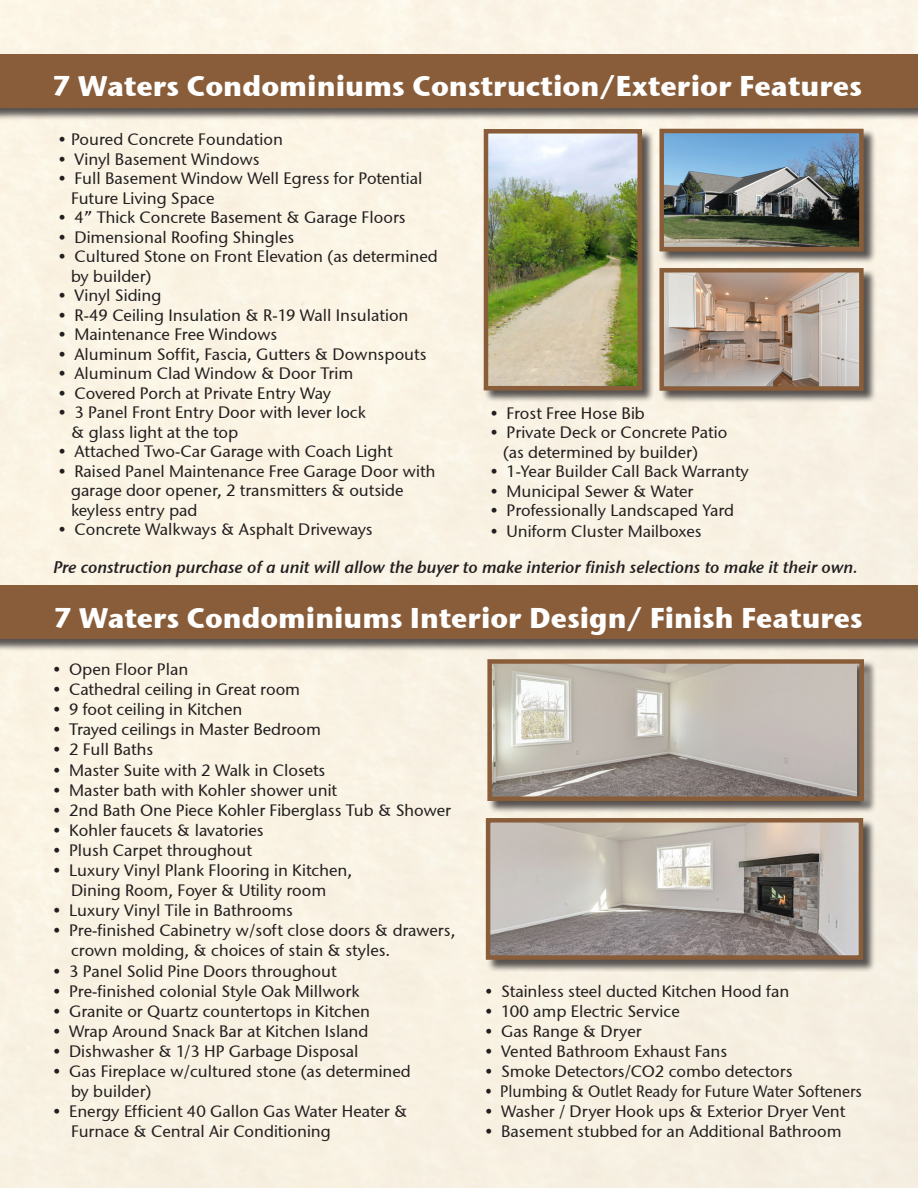
<style>
.page{position:relative;width:918px;height:1188px;background:#fff}
.page>*{position:absolute;margin:0;border:0;box-sizing:border-box;transform-origin:0 0}
.t1{font:28.5px "Stone Sans ITCTT Bold";color:#fff}
.t2{font:16.8px "Stone Sans Sem ITCTT Semi Ita";color:#231f20}
.t3{font:16.5px/19.5px "Stone Sans ITCTT Medium";color:#231f20}
.t4{font:16.5px "Stone Sans ITCTT Medium";color:#231f20;scale:.94 1}
</style>
<div class="page">
<div style="left:0;top:586px;width:918px;height:66px;background:#231f20;opacity:.75"></div>
<div style="left:0;top:585px;width:918px;height:54px;background:#895d39"></div>
<div style="left:0;top:54px;width:918px;height:67px;background:#231f20;opacity:.75"></div>
<div style="left:0;top:54px;width:918px;height:54px;background:#895d39"></div>
<div style="left:488px;top:660px;width:389px;height:153px;background:#231f20;opacity:.75"></div>
<img style="left:492px;top:664px;width:365px;height:132px">
<div style="left:487px;top:659px;width:377px;height:142px;border:4px solid #895d39"></div>
<div style="left:486px;top:818px;width:390px;height:154px;background:#231f20;opacity:.75"></div>
<img style="left:491px;top:823px;width:367px;height:132px">
<div style="left:486px;top:818px;width:377px;height:142px;border:4px solid #895d39"></div>
<div style="left:660px;top:129px;width:216px;height:135px;background:#231f20;opacity:.75"></div>
<img style="left:664px;top:134px;width:195px;height:112px">
<div style="left:659px;top:129px;width:205px;height:122px;border:4px solid #895d39"></div>
<div style="left:484px;top:129px;width:171px;height:274px;background:#231f20;opacity:.75"></div>
<img style="left:489px;top:134px;width:148px;height:251px">
<div style="left:484px;top:129px;width:158px;height:261px;border:4px solid #895d39"></div>
<div style="left:660px;top:268px;width:216px;height:135px;background:#231f20;opacity:.75"></div>
<img style="left:664px;top:273px;width:195px;height:113px">
<div style="left:659px;top:268px;width:205px;height:123px;border:4px solid #895d39"></div>
<p class="t1" style="left:52px;top:67px;width:811px">7 Waters Condominiums Construction/Exterior Features</p>
<p class="t3" style="left:58px;top:130px;width:226px">• Poured Concrete Foundation</p>
<p class="t3" style="left:58px;top:149px;width:203px">• Vinyl Basement Windows</p>
<p class="t3" style="left:71px;top:169px;width:353px;text-indent:-13px">• Full Basement Window Well Egress for Potential<br>Future Living Space</p>
<p class="t3" style="left:58px;top:208px;width:349px">• 4” Thick Concrete Basement &amp; Garage Floors</p>
<p class="t3" style="left:58px;top:227px;width:237px">• Dimensional Roofing Shingles</p>
<p class="t3" style="left:71px;top:247px;width:368px;text-indent:-13px">• Cultured Stone on Front Elevation (as determined by builder)</p>
<p class="t3" style="left:58px;top:286px;width:104px">• Vinyl Siding</p>
<p class="t3" style="left:58px;top:305px;width:352px">• R-49 Ceiling Insulation &amp; R-19 Wall Insulation</p>
<p class="t3" style="left:58px;top:325px;width:220px">• Maintenance Free Windows</p>
<p class="t3" style="left:58px;top:344px;width:370px">• Aluminum Soffit, Fascia, Gutters &amp; Downspouts</p>
<p class="t3" style="left:58px;top:364px;width:297px">• Aluminum Clad Window &amp; Door Trim</p>
<p class="t3" style="left:58px;top:383px;width:274px">• Covered Porch at Private Entry Way</p>
<p class="t3" style="left:58px;top:403px;width:309px">• 3 Panel Front Entry Door with lever lock</p>
<p class="t3" style="left:71px;top:422px;width:169px">&amp; glass light at the top</p>
<p class="t3" style="left:58px;top:442px;width:336px">• Attached Two-Car Garage with Coach Light</p>
<p class="t3" style="left:71px;top:461px;width:366px;text-indent:-13px">• Raised Panel Maintenance Free Garage Door with garage door opener, 2 transmitters &amp; outside keyless entry pad</p>
<p class="t3" style="left:58px;top:520px;width:316px">• Concrete Walkways &amp; Asphalt Driveways</p>
<p class="t3" style="left:490px;top:403px;width:156px">• Frost Free Hose Bib</p>
<p class="t3" style="left:503px;top:423px;width:226px;text-indent:-13px">• Private Deck or Concrete Patio (as determined by builder)</p>
<p class="t3" style="left:490px;top:462px;width:260px">• 1-Year Builder Call Back Warranty</p>
<p class="t3" style="left:490px;top:481px;width:205px">• Municipal Sewer &amp; Water</p>
<p class="t3" style="left:490px;top:501px;width:245px">• Professionally Landscaped Yard</p>
<p class="t3" style="left:490px;top:522px;width:213px">• Uniform Cluster Mailboxes</p>
<p class="t2" style="left:53px;top:557px;width:806px">Pre construction purchase of a unit will allow the buyer to make interior finish selections to make it their own.</p>
<p class="t1" style="left:53px;top:599px;width:811px">7 Waters Condominiums Interior Design/ Finish Features</p>
<p class="t3" style="left:53px;top:659px;width:137px">• Open Floor Plan</p>
<p class="t3" style="left:53px;top:680px;width:249px">• Cathedral ceiling in Great room</p>
<p class="t3" style="left:53px;top:700px;width:191px">• 9 foot ceiling in Kitchen</p>
<p class="t3" style="left:53px;top:720px;width:269px">• Trayed ceilings in Master Bedroom</p>
<p class="t3" style="left:53px;top:740px;width:102px">• 2 Full Baths</p>
<p class="t3" style="left:53px;top:760px;width:274px">• Master Suite with 2 Walk in Closets</p>
<p class="t3" style="left:53px;top:780px;width:286px">• Master bath with Kohler shower unit</p>
<p class="t3" style="left:53px;top:800px;width:400px">• 2nd Bath One Piece Kohler Fiberglass Tub &amp; Shower</p>
<p class="t3" style="left:53px;top:820px;width:212px">• Kohler faucets &amp; lavatories</p>
<p class="t3" style="left:53px;top:840px;width:200px">• Plush Carpet throughout</p>
<p class="t3" style="left:53px;top:860px;width:301px">• Luxury Vinyl Plank Flooring in Kitchen,</p>
<p class="t3" style="left:71px;top:881px;width:257px">Dining Room, Foyer &amp; Utility room</p>
<p class="t3" style="left:53px;top:901px;width:242px">• Luxury Vinyl Tile in Bathrooms</p>
<p class="t3" style="left:71px;top:920px;width:386px;line-height:20.1px;text-indent:-18px">• Pre-finished Cabinetry w/soft close doors &amp; drawers, crown molding, &amp; choices of stain &amp; styles.</p>
<p class="t3" style="left:53px;top:961px;width:285px">• 3 Panel Solid Pine Doors throughout</p>
<p class="t3" style="left:53px;top:981px;width:308px">• Pre-finished colonial Style Oak Millwork</p>
<p class="t3" style="left:53px;top:1001px;width:319px">• Granite or Quartz countertops in Kitchen</p>
<p class="t3" style="left:53px;top:1021px;width:317px">• Wrap Around Snack Bar at Kitchen Island</p>
<p class="t3" style="left:53px;top:1041px;width:307px">• Dishwasher &amp; 1/3 HP Garbage Disposal</p>
<p class="t3" style="left:71px;top:1061px;width:341px;line-height:20.1px;text-indent:-18px">• Gas Fireplace w/cultured stone (as determined by builder)</p>
<p class="t3" style="left:53px;top:1102px;width:356px">• Energy Efficient 40 Gallon Gas Water Heater &amp;</p>
<p class="t3" style="left:71px;top:1122px;width:261px">Furnace &amp; Central Air Conditioning</p>
<p class="t3" style="left:485px;top:981px;width:306px">• Stainless steel ducted Kitchen Hood fan</p>
<p class="t3" style="left:485px;top:1001px;width:196px">• 100 amp Electric Service</p>
<p class="t3" style="left:485px;top:1021px;width:158px">• Gas Range &amp; Dryer</p>
<p class="t3" style="left:485px;top:1041px;width:244px">• Vented Bathroom Exhaust Fans</p>
<p class="t3" style="left:485px;top:1061px;width:309px">• Smoke Detectors/CO2 combo detectors</p>
<p class="t4" style="left:485px;top:1081px;width:403px">• Plumbing &amp; Outlet Ready for Future Water Softeners</p>
<p class="t3" style="left:485px;top:1102px;width:362px">• Washer / Dryer Hook ups &amp; Exterior Dryer Vent</p>
<p class="t3" style="left:485px;top:1122px;width:358px">• Basement stubbed for an Additional Bathroom</p>
</div>
